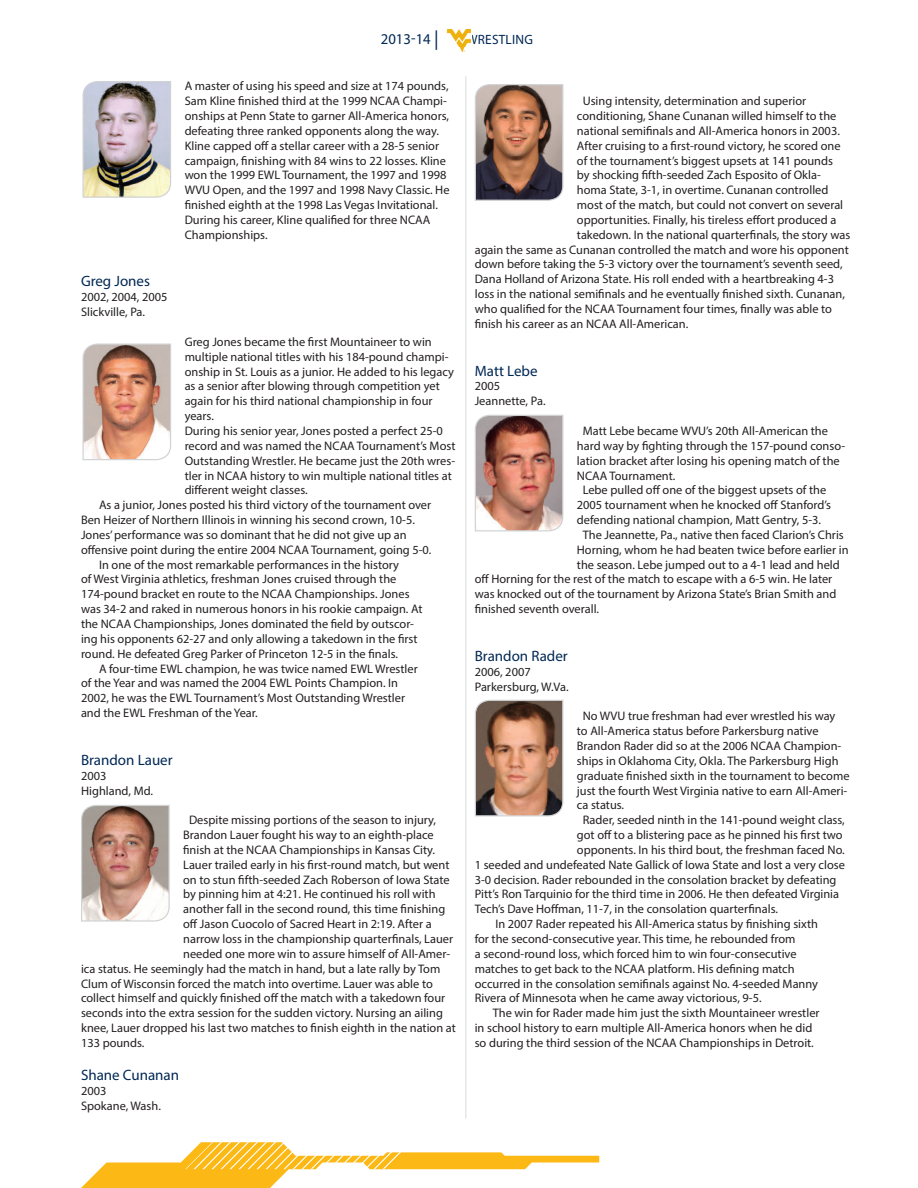
<style>
.page{position:relative;width:918px;height:1188px;background:#fff}
.page>*{position:absolute;margin:0;border:0;box-sizing:border-box;transform-origin:0 0}
.t1{font:15px "Myriad Pro";color:#002855}
.t2{font:13.5px "Myriad Pro";letter-spacing:.02em;color:#002855}
.t3{font:12.3px/14.9px "Myriad Pro";color:#231f20}
.s1{font-size:19.5px}
</style>
<div class="page">
<img style="left:447px;top:29px;width:25px;height:22px">
<svg style="left:81px;top:1088px;width:518px;height:100px"></svg>
<img style="left:82px;top:81px;width:89px;height:117px">
<svg style="left:474px;top:84px;width:90px;height:117px;background:#907064"></svg>
<img style="left:474px;top:414px;width:90px;height:118px">
<svg style="left:82px;top:343px;width:89px;height:118px;background:#cca391"></svg>
<svg style="left:81px;top:805px;width:89px;height:117px;background:#bb9c8f"></svg>
<svg style="left:474px;top:699px;width:90px;height:118px;background:#9f7762"></svg>
<hr style="left:465px;top:76px;width:1px;height:1043px;background:#e6e7e9">
<p class="t1" style="left:381px;top:30px;width:60px">2013-14 <span class="s1">|</span></p>
<p class="t2" style="left:466px;top:31px;width:68px">WRESTLING</p>
<p class="t3" style="left:185px;top:79px;width:266px">A master of using his speed and size at 174 pounds, Sam Kline finished third at the 1999 NCAA Champi&shy;onships at Penn State to garner All-America honors, defeating three ranked opponents along the way.<br>Kline capped off a stellar career with a 28-5 senior campaign, finishing with 84 wins to 22 losses. Kline won the 1999 EWL Tournament, the 1997 and 1998<br>WVU Open, and the 1997 and 1998 Navy Classic. He finished eighth at the 1998 Las Vegas Invitational.</p>
<p class="t3" style="left:185px;top:212px;width:247px">During his career, Kline qualified for three NCAA<br>Championships.</p>
<p class="t3" style="left:583px;top:93px;width:225px">Using intensity, determination and superior</p>
<p class="t3" style="left:577px;top:108px;width:261px">conditioning, Shane Cunanan willed himself to the</p>
<p class="t3" style="left:577px;top:123px;width:264px">national semifinals and All-America honors in 2003.</p>
<p class="t3" style="left:577px;top:138px;width:265px">After cruising to a first-round victory, he scored one</p>
<p class="t3" style="left:577px;top:153px;width:258px">of the tournament’s biggest upsets at 141 pounds</p>
<p class="t3" style="left:577px;top:168px;width:246px">by shocking fifth-seeded Zach Esposito of Okla-</p>
<p class="t3" style="left:577px;top:182px;width:253px">homa State, 3-1, in overtime. Cunanan controlled</p>
<p class="t3" style="left:577px;top:197px;width:268px">most of the match, but could not convert on several</p>
<p class="t3" style="left:577px;top:212px;width:261px">opportunities. Finally, his tireless effort produced a</p>
<p class="t3" style="left:577px;top:227px;width:275px">takedown. In the national quarterfinals, the story was</p>
<p class="t3" style="left:475px;top:242px;width:376px">again the same as Cunanan controlled the match and wore his opponent</p>
<p class="t3" style="left:475px;top:257px;width:369px">down before taking the 5-3 victory over the tournament’s seventh seed,</p>
<p class="t3" style="left:475px;top:272px;width:361px">Dana Holland of Arizona State. His roll ended with a heartbreaking 4-3</p>
<p class="t3" style="left:475px;top:286px;width:372px">loss in the national semifinals and he eventually finished sixth. Cunanan,</p>
<p class="t3" style="left:475px;top:301px;width:359px">who qualified for the NCAA Tournament four times, finally was able to</p>
<p class="t3" style="left:475px;top:316px;width:215px">finish his career as an NCAA All-American.</p>
<p class="t1" style="left:475px;top:361px;width:64px">Matt Lebe</p>
<p class="t3" style="left:475px;top:379px;width:27px">2005</p>
<p class="t3" style="left:475px;top:394px;width:72px">Jeannette, Pa.</p>
<p class="t3" style="left:577px;top:423px;width:270px;text-indent:6px">Matt Lebe became WVU’s 20th All-American the hard way by fighting through the 157-pound conso&shy;lation bracket after losing his opening match of the NCAA Tournament.</p>
<p class="t3" style="left:577px;top:483px;width:256px;text-indent:6px">Lebe pulled off one of the biggest upsets of the<br>2005 tournament when he knocked off Stanford’s defending national champion, Matt Gentry, 5-3.</p>
<p class="t3" style="left:583px;top:527px;width:263px">The Jeannette, Pa., native then faced Clarion’s Chris</p>
<p class="t3" style="left:577px;top:542px;width:273px">Horning, whom he had beaten twice before earlier in</p>
<p class="t3" style="left:577px;top:557px;width:264px">the season. Lebe jumped out to a 4-1 lead and held</p>
<p class="t3" style="left:475px;top:572px;width:359px">off Horning for the rest of the match to escape with a 6-5 win. He later</p>
<p class="t3" style="left:475px;top:587px;width:363px">was knocked out of the tournament by Arizona State’s Brian Smith and</p>
<p class="t3" style="left:475px;top:601px;width:126px">finished seventh overall.</p>
<p class="t1" style="left:475px;top:647px;width:95px">Brandon Rader</p>
<p class="t3" style="left:475px;top:664px;width:57px">2006, 2007</p>
<p class="t3" style="left:475px;top:679px;width:95px">Parkersburg, W.Va.</p>
<p class="t3" style="left:577px;top:709px;width:274px;text-indent:6px">No WVU true freshman had ever wrestled his way<br>to All-America status before Parkersburg native Brandon Rader did so at the 2006 NCAA Champion&shy;ships in Oklahoma City, Okla. The Parkersburg High graduate finished sixth in the tournament to become just the fourth West Virginia native to earn All-Ameri&shy;ca status.</p>
<p class="t3" style="left:583px;top:812px;width:264px">Rader, seeded ninth in the 141-pound weight class,</p>
<p class="t3" style="left:577px;top:827px;width:267px">got off to a blistering pace as he pinned his first two</p>
<p class="t3" style="left:577px;top:842px;width:269px">opponents. In his third bout, the freshman faced No.</p>
<p class="t3" style="left:475px;top:857px;width:372px">1 seeded and undefeated Nate Gallick of Iowa State and lost a very close</p>
<p class="t3" style="left:475px;top:872px;width:363px">3-0 decision. Rader rebounded in the consolation bracket by defeating</p>
<p class="t3" style="left:475px;top:887px;width:366px">Pitt’s Ron Tarquinio for the third time in 2006. He then defeated Virginia</p>
<p class="t3" style="left:475px;top:902px;width:305px">Tech’s Dave Hoffman, 11-7, in the consolation quarterfinals.</p>
<p class="t3" style="left:475px;top:916px;width:345px;text-indent:21px">In 2007 Rader repeated his All-America status by finishing sixth for the second-consecutive year. This time, he rebounded from<br>a second-round loss, which forced him to win four-consecutive matches to get back to the NCAA platform. His defining match occurred in the consolation semifinals against No. 4-seeded Manny Rivera of Minnesota when he came away victorious, 9-5.</p>
<p class="t3" style="left:475px;top:1006px;width:346px;text-indent:18px">The win for Rader made him just the sixth Mountaineer wrestler in school history to earn multiple All-America honors when he did so during the third session of the NCAA Championships in Detroit.</p>
<p class="t1" style="left:81px;top:272px;width:71px">Greg Jones</p>
<p class="t3" style="left:81px;top:290px;width:88px">2002, 2004, 2005</p>
<p class="t3" style="left:81px;top:304px;width:66px">Slickville, Pa.</p>
<p class="t3" style="left:185px;top:334px;width:271px">Greg Jones became the first Mountaineer to win multiple national titles with his 184-pound champi&shy;onship in St. Louis as a junior. He added to his legacy as a senior after blowing through competition yet again for his third national championship in four years.</p>
<p class="t3" style="left:185px;top:423px;width:272px">During his senior year, Jones posted a perfect 25-0 record and was named the NCAA Tournament’s Most Outstanding Wrestler. He became just the 20th wres&shy;tler in NCAA history to win multiple national titles at different weight classes.</p>
<p class="t3" style="left:81px;top:497px;width:352px;text-indent:18px">As a junior, Jones posted his third victory of the tournament over Ben Heizer of Northern Illinois in winning his second crown, 10-5.<br>Jones’ performance was so dominant that he did not give up an offensive point during the entire 2004 NCAA Tournament, going 5-0.</p>
<p class="t3" style="left:81px;top:557px;width:343px;text-indent:18px">In one of the most remarkable performances in the history<br>of West Virginia athletics, freshman Jones cruised through the 174-pound bracket en route to the NCAA Championships. Jones was 34-2 and raked in numerous honors in his rookie campaign. At the NCAA Championships, Jones dominated the field by outscor&shy;ing his opponents 62-27 and only allowing a takedown in the first round. He defeated Greg Parker of Princeton 12-5 in the finals.</p>
<p class="t3" style="left:81px;top:661px;width:338px;text-indent:18px">A four-time EWL champion, he was twice named EWL Wrestler of the Year and was named the 2004 EWL Points Champion. In 2002, he was the EWL Tournament’s Most Outstanding Wrestler and the EWL Freshman of the Year.</p>
<p class="t1" style="left:81px;top:751px;width:93px">Brandon Lauer</p>
<p class="t3" style="left:81px;top:768px;width:27px">2003</p>
<p class="t3" style="left:81px;top:783px;width:74px">Highland, Md.</p>
<p class="t3" style="left:189px;top:812px;width:249px">Despite missing portions of the season to injury,</p>
<p class="t3" style="left:183px;top:827px;width:252px">Brandon Lauer fought his way to an eighth-place</p>
<p class="t3" style="left:183px;top:842px;width:254px">finish at the NCAA Championships in Kansas City.</p>
<p class="t3" style="left:183px;top:857px;width:268px">Lauer trailed early in his first-round match, but went</p>
<p class="t3" style="left:183px;top:872px;width:268px">on to stun fifth-seeded Zach Roberson of Iowa State</p>
<p class="t3" style="left:183px;top:887px;width:254px">by pinning him at 4:21. He continued his roll with</p>
<p class="t3" style="left:183px;top:902px;width:264px">another fall in the second round, this time finishing</p>
<p class="t3" style="left:183px;top:916px;width:250px">off Jason Cuocolo of Sacred Heart in 2:19. After a</p>
<p class="t3" style="left:183px;top:931px;width:272px">narrow loss in the championship quarterfinals, Lauer</p>
<p class="t3" style="left:183px;top:946px;width:268px">needed one more win to assure himself of All-Amer-</p>
<p class="t3" style="left:81px;top:961px;width:361px">ica status. He seemingly had the match in hand, but a late rally by Tom</p>
<p class="t3" style="left:81px;top:976px;width:353px">Clum of Wisconsin forced the match into overtime. Lauer was able to</p>
<p class="t3" style="left:81px;top:991px;width:366px">collect himself and quickly finished off the match with a takedown four</p>
<p class="t3" style="left:81px;top:1006px;width:363px">seconds into the extra session for the sudden victory. Nursing an ailing</p>
<p class="t3" style="left:81px;top:1020px;width:376px">knee, Lauer dropped his last two matches to finish eighth in the nation at</p>
<p class="t3" style="left:81px;top:1035px;width:65px">133 pounds.</p>
<p class="t1" style="left:81px;top:1066px;width:100px">Shane Cunanan</p>
<p class="t3" style="left:81px;top:1083px;width:27px">2003</p>
<p class="t3" style="left:81px;top:1098px;width:81px">Spokane, Wash.</p>
</div>
